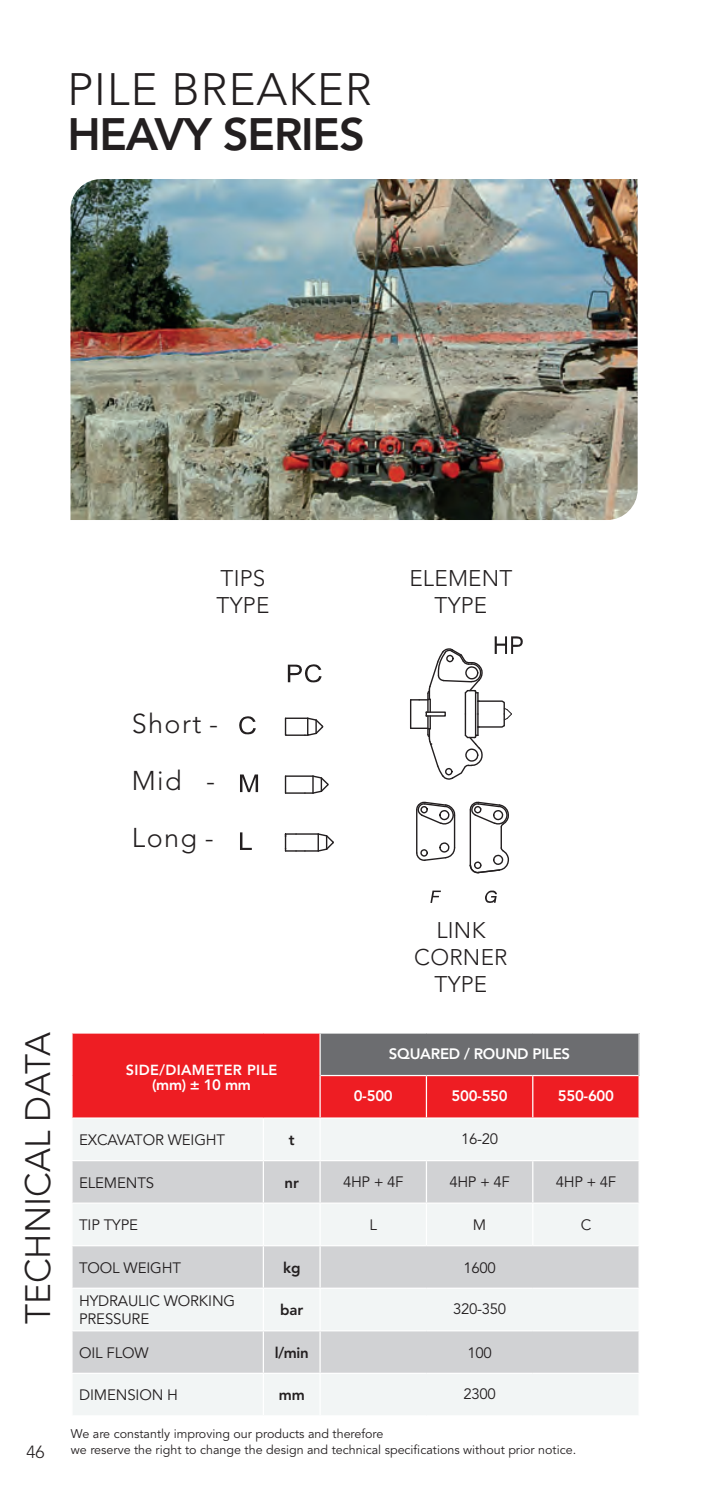
<style>
.page{position:relative;width:709px;height:1489px;background:#fff}
.page>*{position:absolute;margin:0;border:0;box-sizing:border-box;transform-origin:0 0}
.t1{font:300 45px "Avenir LT Std";letter-spacing:.025em;color:#231f20}
.t2{font:800 45px "Avenir LT Std";letter-spacing:-.025em;color:#231f20}
.t3{font:300 35px "Avenir LT Std";color:#231f20}
.t4{font:300 27px "Avenir LT Std";letter-spacing:.05em;color:#231f20}
.t5{font:300 22.5px "Avenir LT Std";letter-spacing:.01em;color:#231f20}
.t6{font:300 17.5px "Avenir LT Std";color:#231f20}
.t7{font:15px/18px "Avenir LT Std";letter-spacing:-.01em;color:#231f20}
.t8{font:800 15px "Avenir LT Std";letter-spacing:-.02em;color:#fff}
.t9{font:800 15px "Avenir LT Std";color:#231f20}
.t10{font:800 14.5px "Avenir LT Std";letter-spacing:.025em;color:#fff}
.t11{font:12.5px "Avenir LT Std";color:#231f20}
</style>
<div class="page">
<hr style="left:469px;top:809px;width:2px;height:56px;background:#231f20">
<hr style="left:500px;top:827px;width:2px;height:21px;background:#231f20">
<hr style="left:416px;top:809px;width:1px;height:43px;background:#231f20">
<hr style="left:454px;top:815px;width:1px;height:32px;background:#231f20">
<svg style="left:469px;top:846px;width:40px;height:28px"></svg>
<svg style="left:469px;top:801px;width:40px;height:27px"></svg>
<svg style="left:416px;top:801px;width:40px;height:24px"></svg>
<svg style="left:416px;top:841px;width:40px;height:20px"></svg>
<svg style="left:485px;top:890px;width:12px;height:12px"></svg>
<svg style="left:430px;top:890px;width:11px;height:12px"></svg>
<svg style="left:410px;top:636px;width:113px;height:144px"></svg>
<svg style="left:285px;top:775px;width:44px;height:19px"></svg>
<svg style="left:285px;top:833px;width:49px;height:19px"></svg>
<svg style="left:284px;top:717px;width:40px;height:19px"></svg>
<hr style="left:285px;top:717px;width:23px;height:2px;background:#231f20">
<svg style="left:240px;top:832px;width:12px;height:18px"></svg>
<svg style="left:240px;top:774px;width:18px;height:18px"></svg>
<svg style="left:239px;top:716px;width:17px;height:18px"></svg>
<svg style="left:288px;top:664px;width:34px;height:18px"></svg>
<img style="left:70px;top:179px;width:567px;height:341px">
<div style="left:73px;top:1033px;width:565px;height:84px;background:#ee1d23"></div>
<div style="left:320px;top:1032px;width:319px;height:43px;background:#6c6d70"></div>
<div style="left:73px;top:1119px;width:565px;height:295px;background:#f2f5f5"></div>
<svg style="left:73px;top:1161px;width:565px;height:211px;fill:#d1d2d4"></svg>
<hr style="left:638px;top:1033px;width:1px;height:42px;background:#fff">
<hr style="left:426px;top:1076px;width:1px;height:41px;background:#fff">
<hr style="left:532px;top:1076px;width:1px;height:41px;background:#fff">
<hr style="left:263px;top:1118px;width:1px;height:41px;background:#fff">
<hr style="left:319px;top:1118px;width:2px;height:41px;background:#fff">
<hr style="left:71px;top:1159px;width:192px;height:2px;background:#fff">
<hr style="left:263px;top:1159px;width:57px;height:2px;background:#fff">
<hr style="left:263px;top:1161px;width:1px;height:41px;background:#fff">
<hr style="left:320px;top:1159px;width:106px;height:2px;background:#fff">
<hr style="left:319px;top:1161px;width:2px;height:41px;background:#fff">
<hr style="left:426px;top:1159px;width:107px;height:2px;background:#fff">
<hr style="left:426px;top:1161px;width:1px;height:41px;background:#fff">
<hr style="left:533px;top:1159px;width:106px;height:2px;background:#fff">
<hr style="left:532px;top:1161px;width:1px;height:41px;background:#fff">
<hr style="left:71px;top:1202px;width:192px;height:1px;background:#fff">
<hr style="left:263px;top:1202px;width:57px;height:1px;background:#fff">
<hr style="left:263px;top:1203px;width:1px;height:41px;background:#fff">
<hr style="left:320px;top:1202px;width:106px;height:1px;background:#fff">
<hr style="left:319px;top:1203px;width:2px;height:41px;background:#fff">
<hr style="left:426px;top:1202px;width:107px;height:1px;background:#fff">
<hr style="left:426px;top:1203px;width:1px;height:41px;background:#fff">
<hr style="left:533px;top:1202px;width:106px;height:1px;background:#fff">
<hr style="left:532px;top:1203px;width:1px;height:41px;background:#fff">
<hr style="left:71px;top:1244px;width:192px;height:2px;background:#fff">
<hr style="left:263px;top:1244px;width:57px;height:2px;background:#fff">
<hr style="left:263px;top:1246px;width:1px;height:41px;background:#fff">
<hr style="left:320px;top:1244px;width:106px;height:2px;background:#fff">
<hr style="left:319px;top:1246px;width:2px;height:41px;background:#fff">
<hr style="left:426px;top:1244px;width:107px;height:2px;background:#fff">
<hr style="left:533px;top:1244px;width:106px;height:2px;background:#fff">
<hr style="left:71px;top:1287px;width:192px;height:1px;background:#fff">
<hr style="left:263px;top:1287px;width:57px;height:1px;background:#fff">
<hr style="left:263px;top:1288px;width:1px;height:41px;background:#fff">
<hr style="left:320px;top:1287px;width:106px;height:1px;background:#fff">
<hr style="left:319px;top:1288px;width:2px;height:41px;background:#fff">
<hr style="left:426px;top:1287px;width:107px;height:1px;background:#fff">
<hr style="left:533px;top:1287px;width:106px;height:1px;background:#fff">
<hr style="left:71px;top:1329px;width:192px;height:2px;background:#fff">
<hr style="left:263px;top:1329px;width:57px;height:2px;background:#fff">
<hr style="left:263px;top:1331px;width:1px;height:41px;background:#fff">
<hr style="left:320px;top:1329px;width:106px;height:2px;background:#fff">
<hr style="left:319px;top:1331px;width:2px;height:41px;background:#fff">
<hr style="left:426px;top:1329px;width:107px;height:2px;background:#fff">
<hr style="left:533px;top:1329px;width:106px;height:2px;background:#fff">
<hr style="left:71px;top:1372px;width:192px;height:1px;background:#fff">
<hr style="left:263px;top:1372px;width:57px;height:1px;background:#fff">
<hr style="left:263px;top:1373px;width:1px;height:41px;background:#fff">
<hr style="left:320px;top:1372px;width:106px;height:1px;background:#fff">
<hr style="left:319px;top:1373px;width:2px;height:41px;background:#fff">
<hr style="left:426px;top:1372px;width:107px;height:1px;background:#fff">
<hr style="left:533px;top:1372px;width:106px;height:1px;background:#fff">
<hr style="left:319px;top:1075px;width:2px;height:42px;background:#fff">
<hr style="left:319px;top:1033px;width:2px;height:42px;background:#fff">
<hr style="left:320px;top:1032px;width:106px;height:1px;background:#fff">
<hr style="left:426px;top:1032px;width:107px;height:1px;background:#fff">
<hr style="left:533px;top:1032px;width:106px;height:1px;background:#fff">
<hr style="left:321px;top:1074px;width:105px;height:2px;background:#fff">
<hr style="left:426px;top:1074px;width:107px;height:2px;background:#fff">
<hr style="left:533px;top:1074px;width:105px;height:2px;background:#fff">
<p class="t1" style="left:67px;top:63px;width:306px">PILE BREAKER</p>
<p class="t2" style="left:67px;top:108px;width:299px">HEAVY SERIES</p>
<p class="t5" style="left:220px;top:565px;width:46px">TIPS</p>
<p class="t5" style="left:217px;top:592px;width:54px">TYPE</p>
<p class="t5" style="left:409px;top:565px;width:105px">ELEMENT</p>
<p class="t5" style="left:434px;top:592px;width:54px">TYPE</p>
<p class="t4" style="left:132px;top:708px;width:88px">Short -</p>
<p class="t4" style="left:132px;top:765px;width:85px">Mid -</p>
<p class="t4" style="left:132px;top:822px;width:83px">Long -</p>
<p class="t3" style="left:17px;top:1323px;width:293px;rotate:-90deg">TECHNICAL DATA</p>
<h3 class="t6" style="left:26px;top:1441px;width:20px">46</h3>
<p class="t10" style="left:126px;top:1061px;width:153px">SIDE/DIAMETER PILE</p>
<p class="t8" style="left:152px;top:1075px;width:100px">(mm) ± 10 mm</p>
<p class="t5" style="left:436px;top:917px;width:51px">LINK</p>
<p class="t5" style="left:414px;top:944px;width:95px">CORNER</p>
<p class="t5" style="left:434px;top:971px;width:54px">TYPE</p>
<p class="t8" style="left:389px;top:1044px;width:183px">SQUARED / ROUND PILES</p>
<p class="t8" style="left:354px;top:1087px;width:41px">0-500</p>
<p class="t8" style="left:451px;top:1087px;width:58px">500-550</p>
<p class="t8" style="left:558px;top:1087px;width:58px">550-600</p>
<p class="t7" style="left:79px;top:1131px;width:148px">EXCAVATOR WEIGHT</p>
<p class="t9" style="left:289px;top:1130px;width:7px">t</p>
<p class="t7" style="left:461px;top:1130px;width:38px">16-20</p>
<p class="t7" style="left:79px;top:1173px;width:77px">ELEMENTS</p>
<p class="t9" style="left:284px;top:1173px;width:16px">nr</p>
<p class="t7" style="left:343px;top:1172px;width:62px">4HP + 4F</p>
<p class="t7" style="left:449px;top:1172px;width:62px">4HP + 4F</p>
<p class="t7" style="left:556px;top:1172px;width:62px">4HP + 4F</p>
<p class="t7" style="left:79px;top:1216px;width:61px">TIP TYPE</p>
<p class="t7" style="left:369px;top:1216px;width:9px">L</p>
<p class="t7" style="left:473px;top:1216px;width:15px">M</p>
<p class="t7" style="left:580px;top:1216px;width:12px">C</p>
<p class="t7" style="left:79px;top:1258px;width:103px">TOOL WEIGHT</p>
<p class="t9" style="left:283px;top:1258px;width:19px">kg</p>
<p class="t7" style="left:463px;top:1258px;width:34px">1600</p>
<p class="t7" style="left:79px;top:1292px;width:158px">HYDRAULIC WORKING<br>PRESSURE</p>
<p class="t9" style="left:280px;top:1300px;width:25px">bar</p>
<p class="t7" style="left:453px;top:1300px;width:54px">320-350</p>
<p class="t7" style="left:79px;top:1343px;width:71px">OIL FLOW</p>
<p class="t9" style="left:275px;top:1343px;width:35px">l/min</p>
<p class="t7" style="left:467px;top:1343px;width:26px">100</p>
<p class="t7" style="left:79px;top:1386px;width:100px">DIMENSION H</p>
<p class="t9" style="left:279px;top:1385px;width:28px">mm</p>
<p class="t7" style="left:463px;top:1385px;width:34px">2300</p>
<p class="t11" style="left:71px;top:1426px;width:314px">We are constantly improving our products and therefore</p>
<p class="t11" style="left:71px;top:1442px;width:507px">we reserve the right to change the design and technical specifications without prior notice.</p>
</div>
